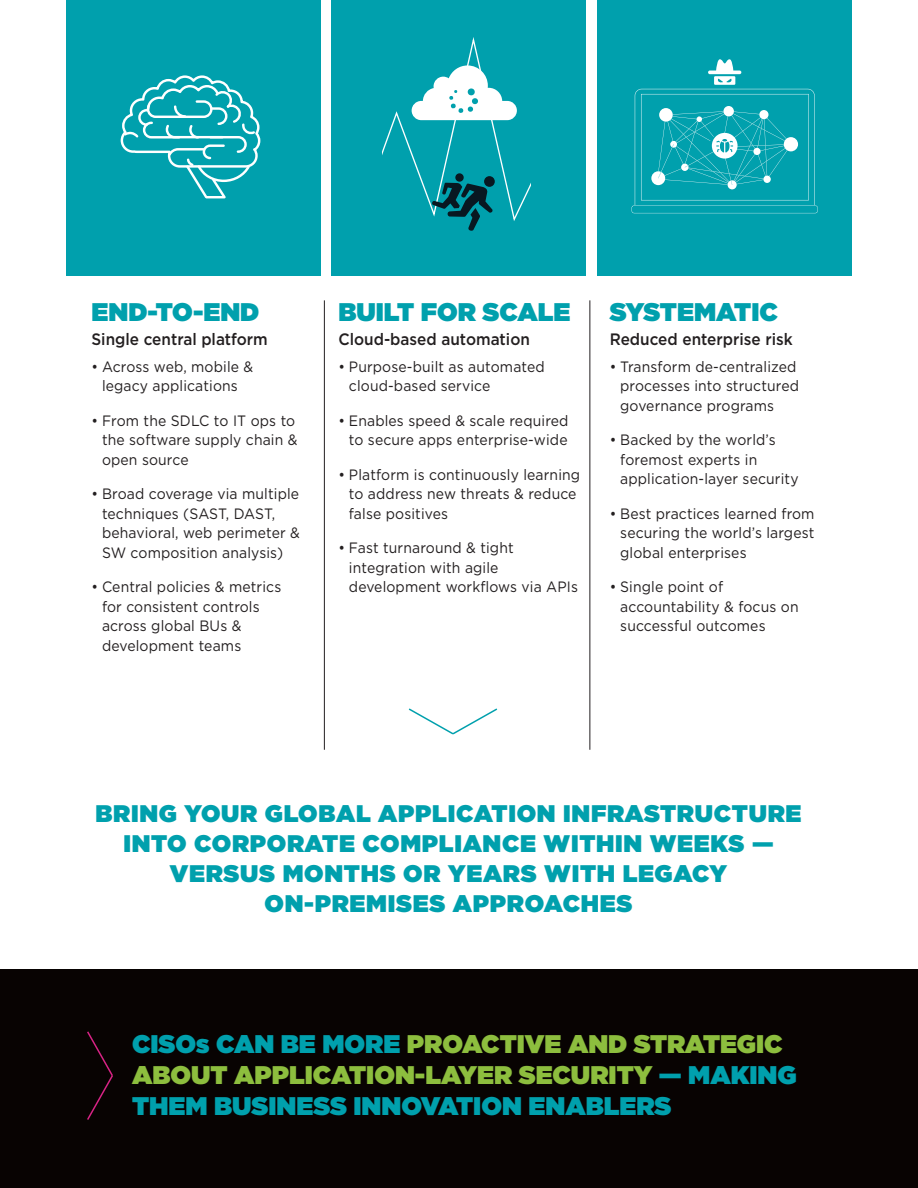
<style>
.page{position:relative;width:918px;height:1188px;background:#fff}
.page>*{position:absolute;margin:0;border:0;box-sizing:border-box;transform-origin:0 0}
.Callout3{font:900 25.5px/30.6px "Gotham";color:#00a0ad}
.Callout2{font:900 24px/30px "Gotham";letter-spacing:.03em;color:#00a0ad;text-align:center}
.new_bulleted_text{font:500 16.5px "Gotham";color:#231f20;scale:.93 1}
.t1{font:15px/19.5px "Gotham";letter-spacing:.01em;color:#231f20;scale:.93 1}
.s1{color:#8dbe3e}
</style>
<div class="page">
<div style="left:0;top:969px;width:918px;height:219px;background:#080302"></div>
<div style="left:66px;top:0;width:255px;height:276px;background:#00a0ad"></div>
<div style="left:332px;top:0;width:254px;height:276px;background:#00a0ad"></div>
<div style="left:597px;top:0;width:255px;height:276px;background:#00a0ad"></div>
<hr style="left:324px;top:300px;width:1px;height:450px;background:#231f20">
<hr style="left:590px;top:300px;width:1px;height:450px;background:#231f20">
<svg style="left:120px;top:75px;width:141px;height:124px"></svg>
<svg style="left:382px;top:37px;width:149px;height:194px"></svg>
<div style="left:484px;top:176px;width:11px;height:11px;background:#081821;border-radius:50%"></div>
<svg style="left:632px;top:59px;width:186px;height:154px"></svg>
<svg style="left:87px;top:1031px;width:26px;height:89px"></svg>
<svg style="left:408px;top:708px;width:90px;height:27px"></svg>
<p class="Callout3" style="left:92px;top:296px;width:169px">END-TO-END</p>
<p class="Callout3" style="left:338px;top:296px;width:234px">BUILT FOR SCALE</p>
<p class="Callout3" style="left:610px;top:296px;width:170px">SYSTEMATIC</p>
<p class="t1" style="left:92px;top:357px;width:175px;text-align:center">• Across web, mobile &amp; legacy applications</p>
<p class="t1" style="left:102px;top:411px;width:212px;text-indent:-10px">• From the SDLC to IT ops to the software supply chain &amp; open source</p>
<p class="t1" style="left:102px;top:484px;width:214px;text-indent:-10px">• Broad coverage via multiple techniques (SAST, DAST, behavioral, web perimeter &amp;<br>SW composition analysis)</p>
<p class="t1" style="left:102px;top:577px;width:194px;text-indent:-10px">• Central policies &amp; metrics for consistent controls across global BUs &amp; development teams</p>
<p class="new_bulleted_text" style="left:92px;top:328px;width:191px">Single central platform</p>
<p class="new_bulleted_text" style="left:338px;top:328px;width:207px">Cloud-based automation</p>
<p class="new_bulleted_text" style="left:610px;top:328px;width:198px">Reduced enterprise risk</p>
<p class="t1" style="left:620px;top:357px;width:194px;text-indent:-10px">• Transform de-centralized processes into structured governance programs</p>
<p class="t1" style="left:620px;top:430px;width:193px;text-indent:-10px">• Backed by the world’s foremost experts in application-layer security</p>
<p class="t1" style="left:620px;top:504px;width:210px;text-align:justify;text-indent:-10px">• Best practices learned from securing the world’s largest global enterprises</p>
<p class="t1" style="left:620px;top:577px;width:193px;text-indent:-10px">• Single point of accountability &amp; focus on successful outcomes</p>
<p class="t1" style="left:349px;top:357px;width:212px;text-indent:-10px">• Purpose-built as automated cloud-based service</p>
<p class="t1" style="left:338px;top:411px;width:249px;text-align:right">• Enables speed &amp; scale required to secure apps enterprise-wide</p>
<p class="t1" style="left:349px;top:465px;width:250px;text-indent:-10px">• Platform is continuously learning to address new threats &amp; reduce false positives</p>
<p class="t1" style="left:349px;top:538px;width:248px;text-indent:-10px">• Fast turnaround &amp; tight integration with agile development workflows via APIs</p>
<p class="Callout2" style="left:95px;top:798px;width:708px">BRING YOUR GLOBAL APPLICATION INFRASTRUCTURE INTO CORPORATE COMPLIANCE WITHIN WEEKS — VERSUS MONTHS OR YEARS WITH LEGACY ON-PREMISES APPROACHES</p>
<p class="Callout3" style="left:132px;top:1029px;width:666px">CISOs CAN BE MORE <span class="s1">PROACTIVE AND STRATEGIC<br>ABOUT APPLICATION-LAYER SECURITY</span> — MAKING<br>THEM BUSINESS INNOVATION ENABLERS</p>
</div>
